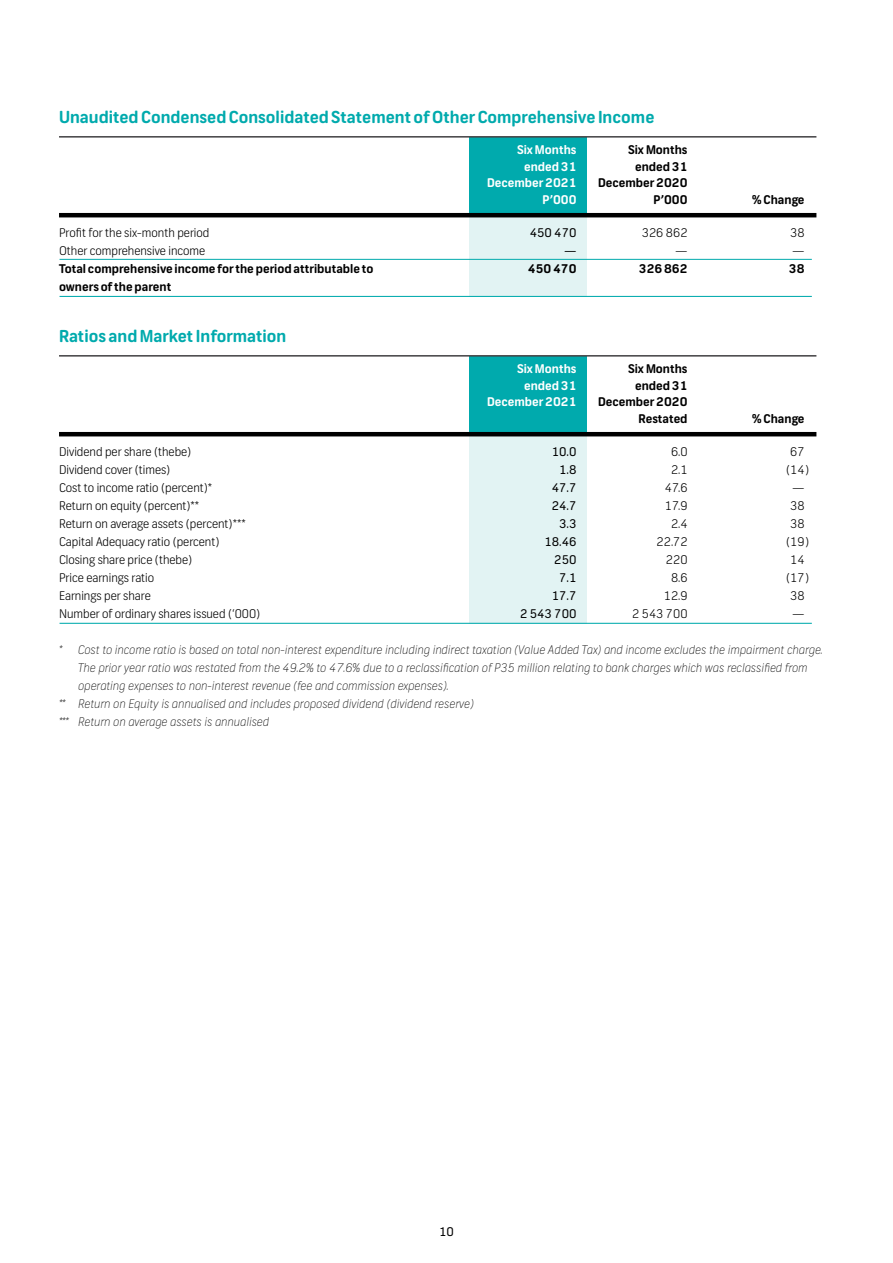
<style>
.page{position:relative;width:893px;height:1263px;background:#fff}
.page>*{position:absolute;margin:0;border:0;box-sizing:border-box;transform-origin:0 0}
.t1{font:700 16.5px "FNB Sans";color:#00aaad}
.t2{font:italic 100 12px "FNB Sans";color:#000}
.t3{font:300 12px "FNB Sans";color:#000}
.t4{font:700 12px/16.5px "FNB Sans";color:#000;text-align:right}
.t5{font:700 12px "FNB Sans";color:#fff}
.t6{font:12px "FNB Sans";color:#000}
</style>
<div class="page">
<div style="left:469px;top:217px;width:117px;height:80px;background:#e2f3f3"></div>
<div style="left:469px;top:436px;width:117px;height:188px;background:#e2f3f3"></div>
<div style="left:469px;top:138px;width:117px;height:75px;background:#00aaad"></div>
<div style="left:469px;top:357px;width:117px;height:75px;background:#00aaad"></div>
<hr style="left:60px;top:259px;width:752px;height:1px;background:#00aaad">
<hr style="left:60px;top:296px;width:752px;height:1px;background:#00aaad">
<hr style="left:60px;top:623px;width:752px;height:1px;background:#00aaad">
<hr style="left:59px;top:213px;width:757px;height:4px;background:#000">
<hr style="left:59px;top:432px;width:757px;height:4px;background:#000">
<hr style="left:59px;top:136px;width:757px;height:2px;background:#414042">
<hr style="left:59px;top:355px;width:757px;height:2px;background:#414042">
<h1 class="t1" style="left:59px;top:107px;width:597px">Unaudited Condensed Consolidated Statement of Other Comprehensive Income</h1>
<p class="t5" style="left:517px;top:143px;width:61px">Six Months</p>
<p class="t4" style="left:628px;top:142px;width:61px">Six Months</p>
<p class="t5" style="left:524px;top:159px;width:54px">ended 31</p>
<p class="t4" style="left:635px;top:158px;width:54px">ended 31</p>
<p class="t5" style="left:487px;top:176px;width:91px">December 2021</p>
<p class="t4" style="left:598px;top:175px;width:91px">December 2020</p>
<p class="t5" style="left:542px;top:192px;width:36px">P’000</p>
<p class="t4" style="left:653px;top:191px;width:36px">P’000</p>
<p class="t4" style="left:752px;top:191px;width:54px">% Change</p>
<p class="t3" style="left:59px;top:225px;width:152px">Profit for the six-month period</p>
<p class="t6" style="left:530px;top:225px;width:48px">450 470</p>
<p class="t3" style="left:642px;top:225px;width:47px">326 862</p>
<p class="t3" style="left:790px;top:225px;width:16px">38</p>
<p class="t3" style="left:59px;top:243px;width:148px">Other comprehensive income</p>
<p class="t6" style="left:564px;top:243px;width:14px">—</p>
<p class="t3" style="left:675px;top:243px;width:14px">—</p>
<p class="t3" style="left:792px;top:243px;width:14px">—</p>
<p class="t4" style="left:59px;top:260px;width:316px">Total comprehensive income for the period attributable to</p>
<p class="t4" style="left:528px;top:260px;width:50px">450 470</p>
<p class="t4" style="left:639px;top:260px;width:50px">326 862</p>
<p class="t4" style="left:789px;top:260px;width:17px">38</p>
<p class="t4" style="left:59px;top:278px;width:114px">owners of the parent</p>
<h1 class="t1" style="left:59px;top:326px;width:229px">Ratios and Market Information</h1>
<p class="t5" style="left:517px;top:362px;width:61px">Six Months</p>
<p class="t4" style="left:628px;top:361px;width:61px">Six Months</p>
<p class="t5" style="left:524px;top:378px;width:54px">ended 31</p>
<p class="t4" style="left:635px;top:377px;width:54px">ended 31</p>
<p class="t5" style="left:487px;top:395px;width:91px">December 2021</p>
<p class="t4" style="left:598px;top:394px;width:91px">December 2020<br>Restated</p>
<p class="t4" style="left:752px;top:410px;width:54px">% Change</p>
<p class="t3" style="left:59px;top:444px;width:134px">Dividend per share (thebe)</p>
<p class="t6" style="left:552px;top:444px;width:26px">10.0</p>
<p class="t3" style="left:671px;top:444px;width:18px">6.0</p>
<p class="t3" style="left:790px;top:444px;width:16px">67</p>
<p class="t3" style="left:59px;top:462px;width:113px">Dividend cover (times)</p>
<p class="t6" style="left:559px;top:462px;width:19px">1.8</p>
<p class="t3" style="left:671px;top:462px;width:18px">2.1</p>
<p class="t3" style="left:786px;top:462px;width:24px">(14)</p>
<p class="t3" style="left:59px;top:480px;width:155px">Cost to income ratio (percent)*</p>
<p class="t6" style="left:552px;top:480px;width:26px">47.7</p>
<p class="t3" style="left:665px;top:480px;width:24px">47.6</p>
<p class="t3" style="left:792px;top:480px;width:14px">—</p>
<p class="t3" style="left:59px;top:498px;width:142px">Return on equity (percent)**</p>
<p class="t6" style="left:552px;top:498px;width:26px">24.7</p>
<p class="t3" style="left:665px;top:498px;width:24px">17.9</p>
<p class="t3" style="left:790px;top:498px;width:16px">38</p>
<p class="t3" style="left:59px;top:516px;width:188px">Return on average assets (percent)***</p>
<p class="t6" style="left:559px;top:516px;width:19px">3.3</p>
<p class="t3" style="left:671px;top:516px;width:18px">2.4</p>
<p class="t3" style="left:790px;top:516px;width:16px">38</p>
<p class="t3" style="left:59px;top:534px;width:162px">Capital Adequacy ratio (percent)</p>
<p class="t6" style="left:544px;top:534px;width:34px">18.46</p>
<p class="t3" style="left:657px;top:534px;width:32px">22.72</p>
<p class="t3" style="left:786px;top:534px;width:24px">(19)</p>
<p class="t3" style="left:59px;top:552px;width:135px">Closing share price (thebe)</p>
<p class="t6" style="left:554px;top:552px;width:24px">250</p>
<p class="t3" style="left:666px;top:552px;width:23px">220</p>
<p class="t3" style="left:790px;top:552px;width:16px">14</p>
<p class="t3" style="left:59px;top:570px;width:97px">Price earnings ratio</p>
<p class="t6" style="left:559px;top:570px;width:19px">7.1</p>
<p class="t3" style="left:671px;top:570px;width:18px">8.6</p>
<p class="t3" style="left:786px;top:570px;width:24px">(17)</p>
<p class="t3" style="left:59px;top:588px;width:93px">Earnings per share</p>
<p class="t6" style="left:552px;top:588px;width:26px">17.7</p>
<p class="t3" style="left:664px;top:588px;width:25px">12.9</p>
<p class="t3" style="left:790px;top:588px;width:16px">38</p>
<p class="t3" style="left:59px;top:606px;width:203px">Number of ordinary shares issued (‘000)</p>
<p class="t6" style="left:520px;top:606px;width:58px">2 543 700</p>
<p class="t3" style="left:632px;top:606px;width:57px">2 543 700</p>
<p class="t3" style="left:792px;top:606px;width:14px">—</p>
<p class="t2" style="left:59px;top:642px;width:765px">* Cost to income ratio is based on total non-interest expenditure including indirect taxation (Value Added Tax) and income excludes the impairment charge.</p>
<p class="t2" style="left:78px;top:660px;width:731px">The prior year ratio was restated from the 49.2% to 47.6% due to a reclassification of P35 million relating to bank charges which was reclassified from</p>
<p class="t2" style="left:78px;top:678px;width:372px">operating expenses to non-interest revenue (fee and commission expenses).</p>
<p class="t2" style="left:59px;top:696px;width:416px">** Return on Equity is annualised and includes proposed dividend (dividend reserve)</p>
<p class="t2" style="left:59px;top:714px;width:212px">*** Return on average assets is annualised</p>
<p class="t6" style="left:439px;top:1224px;width:16px">10</p>
</div>
